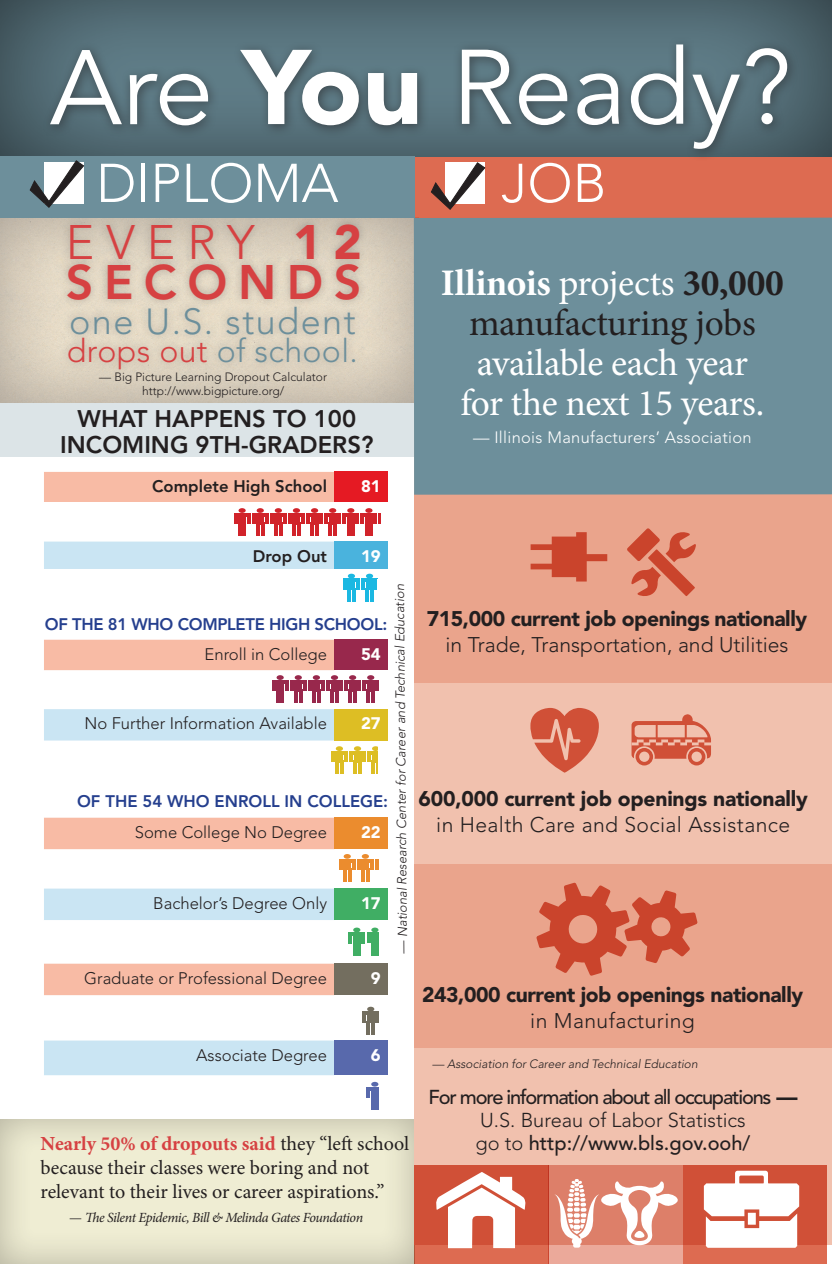
<style>
.page{position:relative;width:832px;height:1264px;background:#fff}
.page>*{position:absolute;margin:0;border:0;box-sizing:border-box;transform-origin:0 0}
.t1{font:104.8px "Avenir LT Std";color:#fff}
.t2{font:300 54px "Avenir LT Std";color:#fff}
.t3{font:800 48px/40px "Avenir LT Std";letter-spacing:.22em;color:#d64142}
.t4{font:37.4px/40px "Minion Pro";letter-spacing:-.01em;color:#231f20;text-align:center}
.t5{font:37.4px/40px "Minion Pro";letter-spacing:-.015em;color:#fff;text-align:center}
.t6{font:300 36px "Avenir LT Std";letter-spacing:.04em;color:#6d8f9b}
.t7{font:300 32.2px "Avenir LT Std";letter-spacing:.01em;color:#6d8f9b}
.t8{font:800 23.8px/26px "Avenir LT Std";color:#231f20;text-align:center}
.t9{font:900 21px "Avenir LT Std";letter-spacing:-.02em;color:#231f20}
.t10{font:300 21px "Avenir LT Std";letter-spacing:.02em;color:#231f20}
.t11{font:300 21px "Avenir LT Std";color:#231f20}
.t12{font:20px/24px "Minion Pro";letter-spacing:-.005em;color:#231f20}
.t13{font:500 20px/23.4px "Avenir LT Std";letter-spacing:-.06em;color:#231f20;text-align:center}
.t14{font:300 16.6px "Avenir LT Std";color:#231f20}
.t15{font:800 16.6px "Avenir LT Std";letter-spacing:-.02em;color:#253f8e}
.t16{font:800 16.6px "Avenir LT Std";color:#253f8e}
.t17{font:800 16.6px "Avenir LT Std";color:#231f20}
.t18{font:900 16.6px "Avenir LT Std";color:#fff}
.t19{font:300 16.4px "Avenir LT Std";letter-spacing:.02em;color:#fff}
.t20{font:italic 14px "Minion Pro";letter-spacing:-.035em;color:#231f20}
.t21{font:italic 300 13px "Avenir LT Std";letter-spacing:-.01em;color:#231f20}
.t22{font:300 12px/14px "Avenir LT Std";color:#231f20;text-align:center}
.t23{font:italic 300 12px "Avenir LT Std";color:#231f20}
.s1{font-weight:900}
.s2{font-weight:300}
.s3{color:#d64142}
.s4{font-weight:700;color:#fff}
.s5{color:#fff}
.s6{font-weight:700}
.s7{font-weight:700;color:#d64142}
.s8{font-style:normal}
.s9{font-weight:900;font-size:21px}
</style>
<div class="page">
<div style="left:0;top:1116px;width:418px;height:147px;background:#231f20;opacity:.29"></div>
<div style="left:0;top:401px;width:414px;height:55px;background:#dce4e7"></div>
<div style="left:44px;top:472px;width:290px;height:30px;background:#f8bba5"></div>
<div style="left:334px;top:472px;width:54px;height:30px;background:#e51a23"></div>
<svg style="left:44px;top:541px;width:290px;height:534px"></svg>
<div style="left:334px;top:541px;width:54px;height:28px;background:#4ab3dd"></div>
<div style="left:334px;top:639px;width:54px;height:31px;background:#98284c"></div>
<div style="left:334px;top:709px;width:54px;height:31px;background:#ddbe24"></div>
<div style="left:334px;top:817px;width:54px;height:32px;background:#eb8c2e"></div>
<div style="left:334px;top:888px;width:54px;height:32px;background:#40ae64"></div>
<div style="left:334px;top:963px;width:54px;height:32px;background:#736e5f"></div>
<div style="left:334px;top:1040px;width:54px;height:35px;background:#5869ac"></div>
<svg style="left:272px;top:675px;width:107px;height:28px"></svg>
<div style="left:330px;top:682px;width:8px;height:9px;background:#98284c"></div>
<svg style="left:331px;top:746px;width:47px;height:28px"></svg>
<div style="left:353px;top:753px;width:8px;height:9px;background:#ddbe24"></div>
<svg style="left:343px;top:573px;width:35px;height:28px"></svg>
<svg style="left:339px;top:854px;width:39px;height:28px"></svg>
<div style="left:361px;top:860px;width:8px;height:10px;background:#eb8c2e"></div>
<svg style="left:348px;top:927px;width:31px;height:28px"></svg>
<div style="left:371px;top:934px;width:8px;height:9px;background:#40ae64"></div>
<svg style="left:362px;top:1006px;width:17px;height:28px"></svg>
<div style="left:367px;top:1013px;width:7px;height:9px;background:#736e5f"></div>
<svg style="left:366px;top:1081px;width:13px;height:28px"></svg>
<svg style="left:234px;top:508px;width:147px;height:28px"></svg>
<div style="left:0;top:0;width:831px;height:159px;background:#231f20;opacity:.75"></div>
<div style="left:43px;top:36px;width:756px;height:126px;background:#231f20;opacity:.56"></div>
<div style="left:0;top:215px;width:416px;height:189px;background:#231f20;opacity:.75"></div>
<div style="left:60px;top:298px;width:303px;height:79px;background:#dcd1bf"></div>
<div style="left:59px;top:215px;width:309px;height:93px;background:#646262;opacity:.41"></div>
<div style="left:414px;top:542px;width:417px;height:702px;background:#f1c1ae"></div>
<div style="left:414px;top:863px;width:417px;height:184px;background:#eaa48c"></div>
<div style="left:414px;top:157px;width:417px;height:61px;background:#dd6b51"></div>
<svg style="left:536px;top:882px;width:161px;height:93px"></svg>
<svg style="left:530px;top:708px;width:69px;height:64px"></svg>
<svg style="left:631px;top:714px;width:80px;height:51px"></svg>
<div style="left:414px;top:494px;width:417px;height:189px;background:#eaa48c"></div>
<svg style="left:627px;top:528px;width:68px;height:68px"></svg>
<svg style="left:530px;top:532px;width:77px;height:49px"></svg>
<div style="left:414px;top:1165px;width:134px;height:98px;background:linear-gradient(to bottom,#cc4830,#d86148)"></div>
<svg style="left:548px;top:1165px;width:134px;height:98px;background:#e2917e"></svg>
<svg style="left:682px;top:1165px;width:144px;height:98px;background:#d55c43"></svg>
<svg style="left:434px;top:1171px;width:93px;height:77px;background:#e9b0a5"></svg>
<svg style="left:703px;top:1170px;width:96px;height:77px;background:#f3d3cd"></svg>
<div style="left:414px;top:218px;width:417px;height:276px;background:#6d8f9b"></div>
<div style="left:0;top:157px;width:414px;height:61px;background:#6d8f9b"></div>
<svg style="left:431px;top:162px;width:54px;height:48px"></svg>
<svg style="left:29px;top:160px;width:55px;height:48px"></svg>
<svg style="left:554px;top:1178px;width:124px;height:69px;background:#e8a899"></svg>
<h1 class="t1" style="left:50px;top:27px;width:743px">Are <span class="s1">You</span> Ready?</h1>
<h2 class="t2" style="left:96px;top:152px;width:244px">DIPLOMA</h2>
<h2 class="t2" style="left:501px;top:152px;width:107px">JOB</h2>
<h3 class="t3" style="left:66px;top:222px;width:297px"><span class="s2">EVERY</span> <span class="s1">12<br></span>SECONDS</h3>
<h3 class="t6" style="left:69px;top:300px;width:288px">one U.S. student</h3>
<h3 class="t7" style="left:67px;top:332px;width:292px"><span class="s3">drops out</span> of school.</h3>
<p class="t22" style="left:99px;top:370px;width:229px">— Big Picture Learning Dropout Calculator http://www.bigpicture.org/</p>
<h3 class="t8" style="left:60px;top:405px;width:314px">WHAT HAPPENS TO 100<br>INCOMING 9TH-GRADERS?</h3>
<p class="t17" style="left:152px;top:476px;width:176px">Complete High School</p>
<p class="t18" style="left:361px;top:476px;width:21px">81</p>
<h3 class="t4" style="left:441px;top:263px;width:344px"><span class="s4">Illinois</span> <span class="s5">projects</span> <span class="s6">30,000 </span>manufacturing jobs</h3>
<h3 class="t5" style="left:460px;top:343px;width:305px">available each year for the next 15 years.</h3>
<p class="t19" style="left:473px;top:428px;width:280px">— Illinois Manufacturers’ Association</p>
<p class="t17" style="left:253px;top:546px;width:76px">Drop Out</p>
<p class="t18" style="left:361px;top:546px;width:21px">19</p>
<p class="t21" style="left:393px;top:953px;width:371px;rotate:-90deg">— National Research Center for Career and Technical Education</p>
<p class="t15" style="left:45px;top:615px;width:344px">OF THE 81 WHO COMPLETE HIGH SCHOOL:</p>
<p class="t14" style="left:204px;top:644px;width:124px">Enroll in College</p>
<p class="t18" style="left:361px;top:644px;width:21px">54</p>
<p class="t14" style="left:84px;top:713px;width:244px">No Further Information Available</p>
<p class="t18" style="left:361px;top:713px;width:21px">27</p>
<p class="t16" style="left:77px;top:791px;width:312px">OF THE 54 WHO ENROLL IN COLLEGE:</p>
<p class="t14" style="left:135px;top:822px;width:194px">Some College No Degree</p>
<p class="t18" style="left:361px;top:822px;width:21px">22</p>
<p class="t14" style="left:153px;top:893px;width:175px">Bachelor’s Degree Only</p>
<p class="t18" style="left:361px;top:892px;width:21px">17</p>
<p class="t14" style="left:84px;top:968px;width:244px">Graduate or Professional Degree</p>
<p class="t18" style="left:371px;top:967px;width:11px">9</p>
<p class="t14" style="left:196px;top:1045px;width:132px">Associate Degree</p>
<p class="t18" style="left:371px;top:1044px;width:11px">6</p>
<p class="t12" style="left:41px;top:1131px;width:370px"><span class="s7">Nearly 50% of dropouts said</span> they “left school because their classes were boring and not relevant to their lives or career aspirations.”</p>
<p class="t20" style="left:69px;top:1208px;width:295px"><span class="s8">—</span> The Silent Epidemic, Bill &amp; Melinda Gates Foundation</p>
<p class="t9" style="left:426px;top:605px;width:382px">715,000 current job openings nationally</p>
<p class="t11" style="left:445px;top:632px;width:344px">in Trade, Transportation, and Utilities</p>
<p class="t9" style="left:418px;top:785px;width:390px">600,000 current job openings nationally</p>
<p class="t10" style="left:436px;top:812px;width:355px">in Health Care and Social Assistance</p>
<p class="t9" style="left:422px;top:982px;width:382px">243,000 current job openings nationally</p>
<p class="t10" style="left:530px;top:1008px;width:166px">in Manufacturing</p>
<p class="t23" style="left:432px;top:1056px;width:267px">— Association for Career and Technical Education</p>
<p class="t13" style="left:428px;top:1085px;width:370px">For more information about all occupations <span class="s9">—<br></span><span class="s2">U.S. Bureau of Labor Statistics<br>go to</span> http://www.bls.gov.ooh/</p>
</div>
